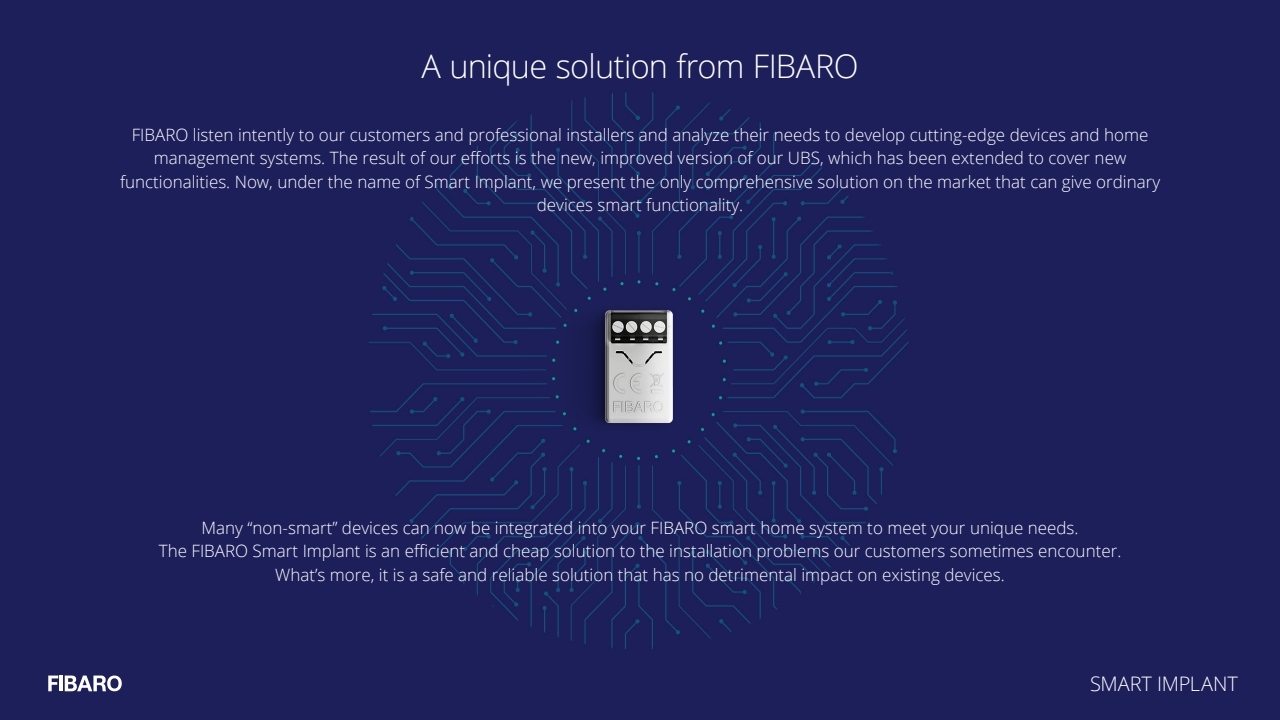
<style>
.page{position:relative;width:1280px;height:720px;background:#1d1f5a}
.page>*{position:absolute;margin:0;border:0;box-sizing:border-box;transform-origin:0 0}
.t1{font:300 32.5px "Open Sans";letter-spacing:-.025em;color:#fff}
.t2{font:300 20px "Open Sans";letter-spacing:-.005em;color:#fff}
.t3{font:300 17px/23.5px "Open Sans";color:#fff;text-align:center}
</style>
<div class="page">
<svg style="left:48px;top:676px;width:10px;height:15px"></svg>
<hr style="left:60px;top:676px;width:3px;height:15px;background:#fff">
<svg style="left:65px;top:676px;width:57px;height:15px"></svg>
<h1 class="t1" style="left:421px;top:44px;width:439px">A unique solution from FIBARO</h1>
<p class="t3" style="left:120px;top:122px;width:1042px">FIBARO listen intently to our customers and professional installers and analyze their needs to develop cutting-edge devices and home management systems. The result of our efforts is the new, improved version of our UBS, which has been extended to cover new functionalities. Now, under the name of Smart Implant, we present the only comprehensive solution on the market that can give ordinary devices smart functionality.</p>
<p class="t3" style="left:159px;top:516px;width:964px">Many “non-smart” devices can now be integrated into your FIBARO smart home system to meet your unique needs.<br>The FIBARO Smart Implant is an efficient and cheap solution to the installation problems our customers sometimes encounter.<br>What’s more, it is a safe and reliable solution that has no detrimental impact on existing devices.</p>
<p class="t2" style="left:1090px;top:670px;width:149px">SMART IMPLANT</p>
</div>
